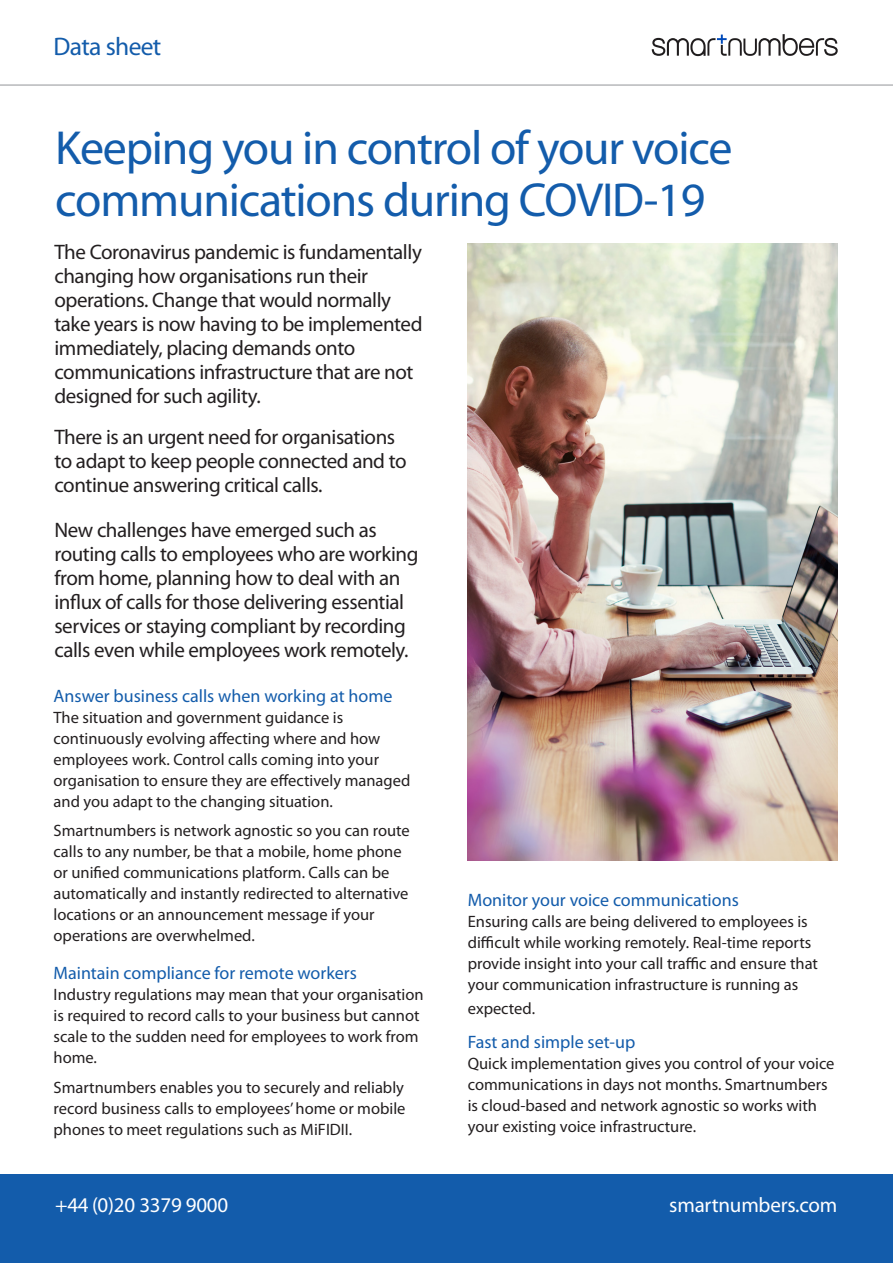
<style>
.page{position:relative;width:893px;height:1263px;background:#fff}
.page>*{position:absolute;margin:0;border:0;box-sizing:border-box;transform-origin:0 0}
.t1{font:48px/52.5px "Myriad Pro";letter-spacing:-.025em;color:#135cab}
.Secondary_Heading{font:25.5px "Myriad Pro";letter-spacing:-.025em;color:#135cab}
.Resilient_front_page{font:21px/24px "Myriad Pro";letter-spacing:-.02em;color:#231f20}
.t2{font:21px "Myriad Pro";letter-spacing:-.01em;color:#fff}
.Smartnumbers_front_s{font:18px "Myriad Pro";color:#135cab}
.Resilient_front_body{font:16.5px/21px "Myriad Pro";color:#231f20}
</style>
<div class="page">
<hr style="left:0;top:85px;width:893px;height:1px;background:#939598">
<svg style="left:652px;top:34px;width:186px;height:22px"></svg>
<div style="left:0;top:1175px;width:893px;height:88px;background:#135cab"></div>
<img style="left:468px;top:243px;width:370px;height:618px">
<p class="Secondary_Heading" style="left:54px;top:32px;width:109px">Data sheet</p>
<p class="t1" style="left:55px;top:122px;width:679px">Keeping you in control of your voice communications during COVID-19</p>
<p class="Resilient_front_page" style="left:54px;top:240px;width:370px">The Coronavirus pandemic is fundamentally changing how organisations run their operations. Change that would normally take years is now having to be implemented immediately, placing demands onto communications infrastructure that are not designed for such agility.</p>
<p class="Resilient_front_page" style="left:54px;top:425px;width:354px">There is an urgent need for organisations to adapt to keep people connected and to continue answering critical calls.</p>
<p class="Resilient_front_page" style="left:54px;top:519px;width:366px">New challenges have emerged such as routing calls to employees who are working from home, planning how to deal with an influx of calls for those delivering essential services or staying compliant by recording calls even while employees work remotely.</p>
<p class="Smartnumbers_front_s" style="left:54px;top:686px;width:340px">Answer business calls when working at home</p>
<p class="Resilient_front_body" style="left:54px;top:707px;width:358px">The situation and government guidance is continuously evolving affecting where and how employees work. Control calls coming into your organisation to ensure they are effectively managed and you adapt to the changing situation.</p>
<p class="Resilient_front_body" style="left:54px;top:821px;width:358px">Smartnumbers is network agnostic so you can route calls to any number, be that a mobile, home phone or unified communications platform. Calls can be automatically and instantly redirected to alternative locations or an announcement message if your operations are overwhelmed.</p>
<p class="Smartnumbers_front_s" style="left:54px;top:963px;width:305px">Maintain compliance for remote workers</p>
<p class="Resilient_front_body" style="left:54px;top:985px;width:371px">Industry regulations may mean that your organisation is required to record calls to your business but cannot scale to the sudden need for employees to work from home.</p>
<p class="Resilient_front_body" style="left:54px;top:1077px;width:353px;text-align:justify">Smartnumbers enables you to securely and reliably record business calls to employees’ home or mobile phones to meet regulations such as MiFIDII.</p>
<p class="Smartnumbers_front_s" style="left:468px;top:890px;width:273px">Monitor your voice communications</p>
<p class="Resilient_front_body" style="left:468px;top:911px;width:352px">Ensuring calls are being delivered to employees is difficult while working remotely. Real-time reports provide insight into your call traffic and ensure that your communication infrastructure is running as</p>
<p class="Resilient_front_body" style="left:468px;top:998px;width:69px">expected.</p>
<p class="Smartnumbers_front_s" style="left:468px;top:1032px;width:169px">Fast and simple set-up</p>
<p class="Resilient_front_body" style="left:468px;top:1053px;width:368px">Quick implementation gives you control of your voice communications in days not months. Smartnumbers is cloud-based and network agnostic so works with your existing voice infrastructure.</p>
<p class="t2" style="left:55px;top:1193px;width:175px">+44 (0)20 3379 9000</p>
<p class="t2" style="left:669px;top:1193px;width:169px">smartnumbers.com</p>
</div>
